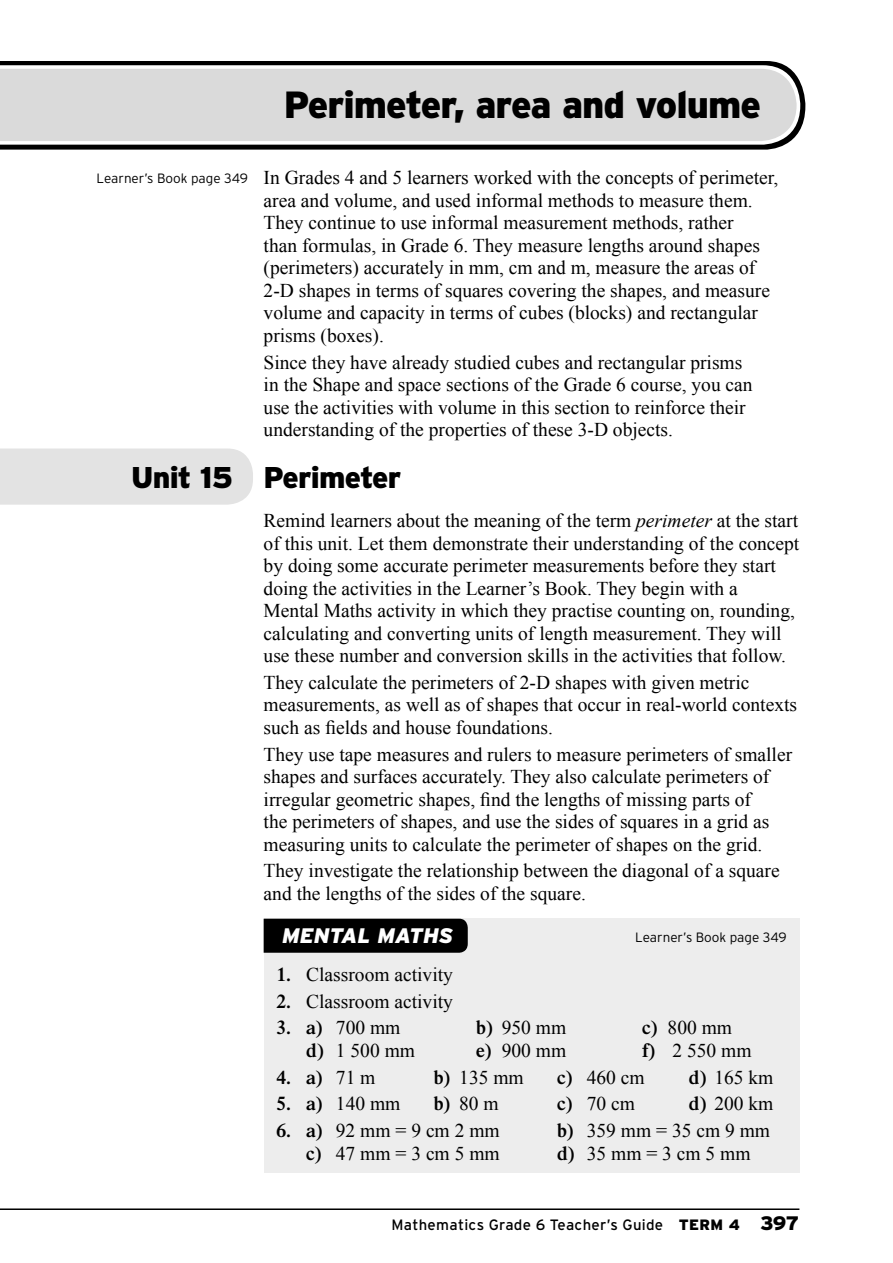
<style>
.page{position:relative;width:893px;height:1263px;background:#fff}
.page>*{position:absolute;margin:0;border:0;box-sizing:border-box;transform-origin:0 0}
.t1{font:900 37.8px "Interstate";letter-spacing:-.025em;color:#000}
.t2{font:900 30px "Interstate";letter-spacing:-.025em;color:#000}
.t3{font:italic 900 21px "Interstate";color:#fff}
.t4{font:19.5px/22.5px "Times New Roman";color:#000}
.t5{font:600 19.5px "Times";color:#000}
.t6{font:15px "Interstate";letter-spacing:.02em;color:#000}
.t7{font:300 13.5px "Interstate";color:#000}
.s1{font-style:italic}
.s2{font-family:"Times";font-weight:600}
.s3{font-family:"Times New Roman";font-weight:400}
.s4{font-weight:900}
.s5{font-weight:900;font-size:19.5px}
</style>
<div class="page">
<hr style="left:0;top:1208px;width:799px;height:2px;background:#000">
<div style="left:264px;top:919px;width:535px;height:34px;background:#ededed"></div>
<div style="left:264px;top:953px;width:535px;height:219px;background:#ededed"></div>
<div style="left:264px;top:919px;width:204px;height:34px;background:#000"></div>
<svg style="left:0;top:61px;width:805px;height:89px;background:#1a1a1a"></svg>
<svg style="left:0;top:65px;width:800px;height:80px"></svg>
<div style="left:0;top:69px;width:797px;height:72px;background:#dadada"></div>
<div style="left:0;top:448px;width:253px;height:57px;background:#e3e3e3"></div>
<h1 class="t1" style="left:284px;top:83px;width:479px">Perimeter, area and volume</h1>
<p class="t7" style="left:96px;top:170px;width:153px">Learner’s Book page 349</p>
<h2 class="t2" style="left:128px;top:460px;width:107px">Unit 15</h2>
<p class="t4" style="left:264px;top:166px;width:516px">In Grades 4 and 5 learners worked with the concepts of perimeter, area and volume, and used informal methods to measure them.<br>They continue to use informal measurement methods, rather<br>than formulas, in Grade 6. They measure lengths around shapes (perimeters) accurately in mm, cm and m, measure the areas of 2-D shapes in terms of squares covering the shapes, and measure volume and capacity in terms of cubes (blocks) and rectangular prisms (boxes).</p>
<p class="t4" style="left:264px;top:351px;width:491px">Since they have already studied cubes and rectangular prisms in the Shape and space sections of the Grade 6 course, you can use the activities with volume in this section to reinforce their understanding of the properties of these 3-D objects.</p>
<h2 class="t2" style="left:264px;top:460px;width:139px">Perimeter</h2>
<p class="t4" style="left:264px;top:509px;width:537px">Remind learners about the meaning of the term <span class="s1">perimeter</span> at the start of this unit. Let them demonstrate their understanding of the concept by doing some accurate perimeter measurements before they start doing the activities in the Learner’s Book. They begin with a<br>Mental Maths activity in which they practise counting on, rounding, calculating and converting units of length measurement. They will use these number and conversion skills in the activities that follow.</p>
<p class="t4" style="left:264px;top:671px;width:535px">They calculate the perimeters of 2-D shapes with given metric measurements, as well as of shapes that occur in real-world contexts such as fields and house foundations.</p>
<p class="t4" style="left:264px;top:743px;width:530px">They use tape measures and rulers to measure perimeters of smaller shapes and surfaces accurately. They also calculate perimeters of irregular geometric shapes, find the lengths of missing parts of<br>the perimeters of shapes, and use the sides of squares in a grid as measuring units to calculate the perimeter of shapes on the grid.</p>
<p class="t4" style="left:264px;top:859px;width:518px">They investigate the relationship between the diagonal of a square and the lengths of the sides of the square.</p>
<p class="t3" style="left:282px;top:924px;width:172px">MENTA L MATHS</p>
<p class="t7" style="left:635px;top:930px;width:153px">Learner’s Book page 349</p>
<p class="t4" style="left:276px;top:963px;width:178px"><span class="s2">1.</span> Classroom activity</p>
<p class="t4" style="left:276px;top:989px;width:178px"><span class="s2">2.</span> Classroom activity</p>
<p class="t4" style="left:276px;top:1016px;width:126px"><span class="s2">3. a)</span> 700 mm</p>
<p class="t4" style="left:476px;top:1016px;width:91px"><span class="s2">b)</span> 950 mm</p>
<p class="t4" style="left:642px;top:1016px;width:91px"><span class="s2">c)</span> 800 mm</p>
<p class="t4" style="left:306px;top:1039px;width:110px"><span class="s2">d)</span> 1 500 mm</p>
<p class="t4" style="left:476px;top:1039px;width:91px"><span class="s2">e)</span> 900 mm</p>
<p class="t4" style="left:642px;top:1039px;width:111px"><span class="s2">f)</span> 2 550 mm</p>
<p class="t5" style="left:276px;top:1065px;width:101px">4. a) <span class="s3">71 m</span></p>
<p class="t4" style="left:434px;top:1065px;width:91px"><span class="s2">b)</span> 135 mm</p>
<p class="t4" style="left:557px;top:1065px;width:89px"><span class="s2">c)</span> 460 cm</p>
<p class="t4" style="left:689px;top:1065px;width:86px"><span class="s2">d)</span> 165 km</p>
<p class="t4" style="left:276px;top:1092px;width:126px"><span class="s2">5. a)</span> 140 mm</p>
<p class="t4" style="left:434px;top:1092px;width:67px"><span class="s2">b)</span> 80 m</p>
<p class="t4" style="left:557px;top:1092px;width:79px"><span class="s2">c)</span> 70 cm</p>
<p class="t4" style="left:689px;top:1092px;width:86px"><span class="s2">d)</span> 200 km</p>
<p class="t4" style="left:276px;top:1119px;width:225px"><span class="s2">6. a)</span> 92 mm = 9 cm 2 mm</p>
<p class="t4" style="left:557px;top:1119px;width:215px"><span class="s2">b)</span> 359 mm = 35 cm 9 mm</p>
<p class="t4" style="left:306px;top:1141px;width:195px"><span class="s2">c)</span> 47 mm = 3 cm 5 mm</p>
<p class="t4" style="left:557px;top:1141px;width:195px"><span class="s2">d)</span> 35 mm = 3 cm 5 mm</p>
<p class="t6" style="left:391px;top:1216px;width:409px">Mathematics Grade 6 Teacher’s Guide <span class="s4">TERM 4</span> <span class="s5">397</span></p>
</div>
